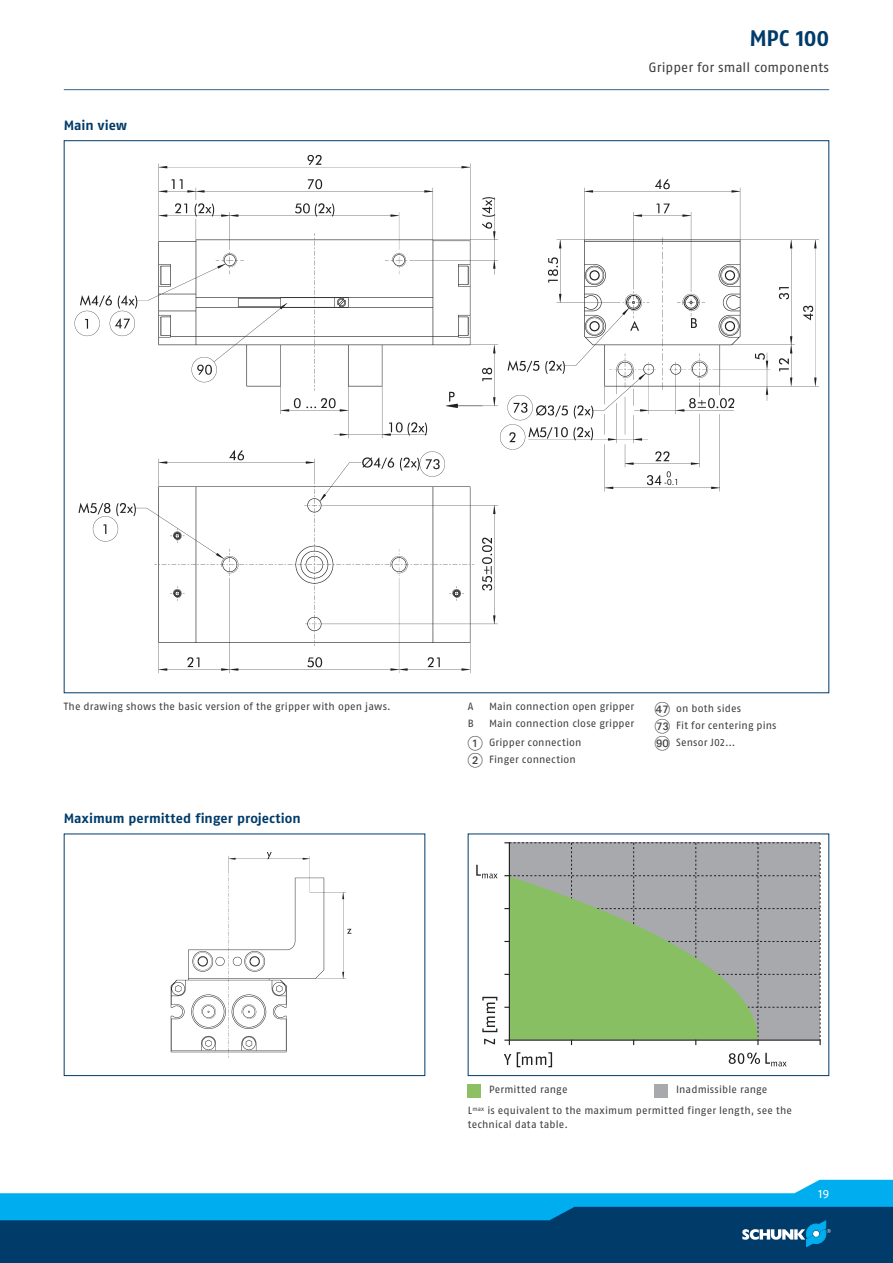
<style>
.page{position:relative;width:893px;height:1263px;background:#fff}
.page>*{position:absolute;margin:0;border:0;box-sizing:border-box;transform-origin:0 0}
.t1{font:700 22.5px "SCHUNK Fago Pro";color:#003b69}
.t2{font:700 13.5px "SCHUNK Fago Pro";color:#003b69}
.t3{font:13.5px "SCHUNK Fago Pro";color:#3e3e3f}
.t4{font:12px "SCHUNK Fago Pro";color:#fff}
.t5{font:10.5px/17px "SCHUNK Fago Pro";letter-spacing:.015em;color:#3e3e3f}
.s1{font-family:"Deco Numbers LH Circle";font-size:15px}
</style>
<div class="page">
<div style="left:0;top:1202px;width:893px;height:61px;background:#003b69"></div>
<svg style="left:0;top:1180px;width:893px;height:67px"></svg>
<hr style="left:64px;top:89px;width:765px;height:1px;background:#35628d">
<img style="left:74px;top:154px;width:745px;height:520px">
<div style="left:64px;top:833px;width:361px;height:243px;border:1px solid #003b69"></div>
<img style="left:170px;top:852px;width:182px;height:206px">
<div style="left:468px;top:833px;width:361px;height:243px;border:1px solid #003b69"></div>
<svg style="left:484px;top:1039px;width:11px;height:5px"></svg>
<svg style="left:482px;top:997px;width:15px;height:35px"></svg>
<svg style="left:504px;top:1054px;width:7px;height:11px"></svg>
<svg style="left:517px;top:1052px;width:35px;height:15px"></svg>
<svg style="left:476px;top:865px;width:21px;height:13px"></svg>
<svg style="left:729px;top:1052px;width:58px;height:14px"></svg>
<svg style="left:504px;top:842px;width:317px;height:203px;background:#9bb28e"></svg>
<hr style="left:509px;top:843px;width:1px;height:197px;background:#231f20">
<svg style="left:468px;top:1084px;width:12px;height:13px"></svg>
<svg style="left:655px;top:1084px;width:13px;height:13px"></svg>
<p class="t2" style="left:64px;top:117px;width:65px">Main view</p>
<h1 class="t1" style="left:750px;top:24px;width:81px">MPC 100</h1>
<p class="t3" style="left:648px;top:60px;width:182px">Gripper for small components</p>
<p class="t5" style="left:64px;top:698px;width:328px">The drawing shows the basic version of the gripper with open jaws.</p>
<p class="t5" style="left:468px;top:698px;width:7px">A</p>
<p class="t5" style="left:489px;top:698px;width:147px">Main connection open gripper</p>
<p class="t5" style="left:468px;top:715px;width:8px">B</p>
<p class="t5" style="left:468px;top:714px;width:168px;line-height:19.2px;text-indent:21px">Main connection close gripper<br><span class="s1">1</span> Gripper connection</p>
<p class="t5" style="left:468px;top:751px;width:110px"><span class="s1">2</span> Finger connection</p>
<p class="t2" style="left:64px;top:810px;width:238px">Maximum permitted finger projection</p>
<p class="t5" style="left:655px;top:700px;width:123px"><span class="s1">DQ</span> on both sides<br><span class="s1">GM</span> Fit for centering pins<br><span class="s1">IT</span> Sensor J02...</p>
<p class="t5" style="left:468px;top:1078px;width:326px;line-height:21.3px;text-indent:208px">Inadmissible range<br>L<sup>max</sup> is equivalent to the maximum permitted finger length, see the</p>
<p class="t5" style="left:468px;top:1116px;width:102px">technical data table.</p>
<p class="t5" style="left:489px;top:1081px;width:80px">Permitted range</p>
<p class="t4" style="left:818px;top:1186px;width:12px">19</p>
</div>
